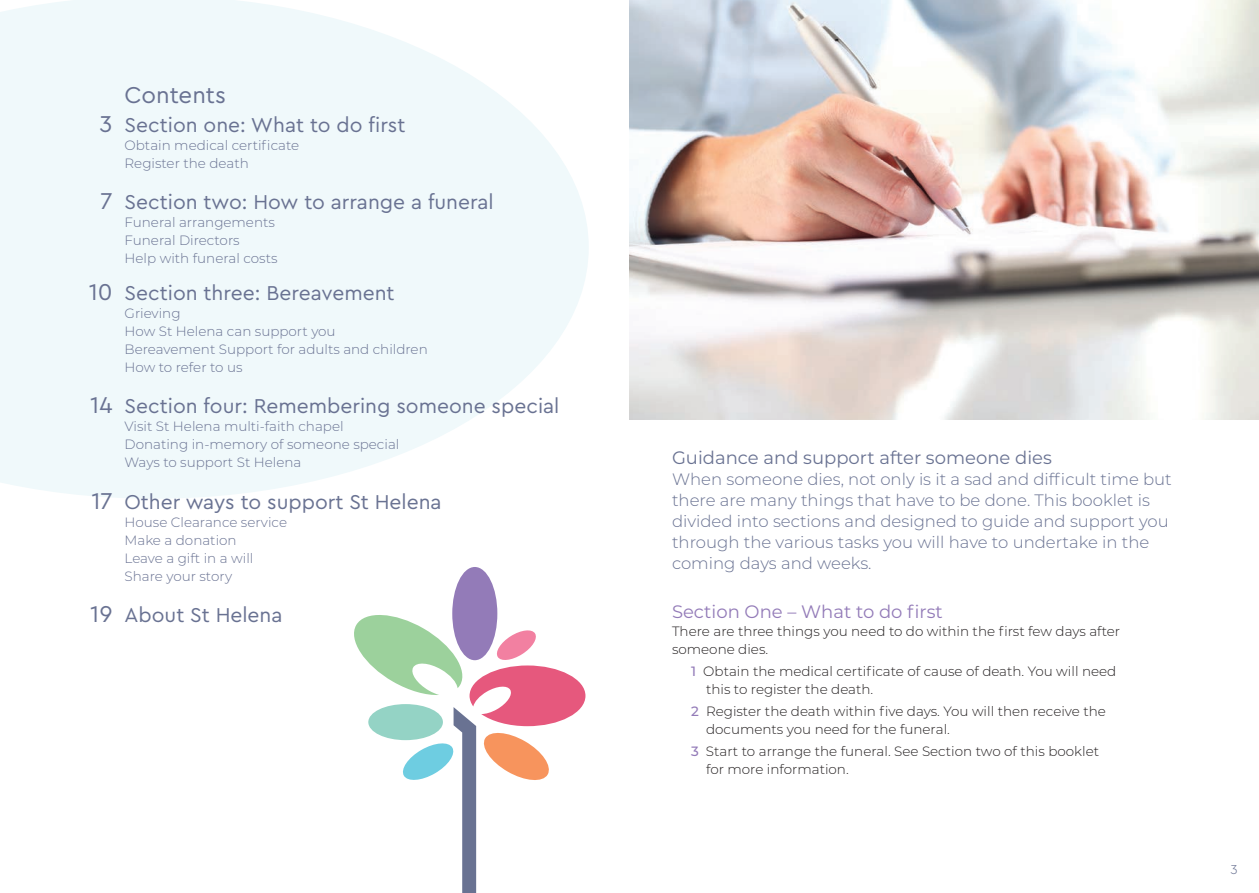
<style>
.page{position:relative;width:1259px;height:893px;background:#fff}
.page>*{position:absolute;margin:0;border:0;box-sizing:border-box;transform-origin:0 0}
._16_19_cera_pro_geg{font:24px "Cera PRO";color:#697292}
._16_19_cera_pro_geg-2{font:21px "Cera PRO";color:#697292}
.grey_section_head_2{font:18px "Montserrat";color:#697292}
.purple_section_head{font:18px "Montserrat";color:#937bb8}
.grey_section_head_2-2{font:300 16.5px/21px "Montserrat";color:#697292}
._16_19_cera_pro_geg-3{font:300 13.5px/18px "Montserrat";color:#697292}
._9_12_body_text_1{font:300 13.5px/18px "Montserrat";color:#231f20}
.purple_section_head-2{font:300 13.5px/18px "Montserrat";color:#231f20}
.t1{font:300 13.5px "Cera PRO";color:#697292}
.s1{font-size:24px}
.s2{font-weight:500;color:#937bb8}
</style>
<div class="page">
<img style="left:629px;top:0;width:630px;height:420px">
<svg style="left:0;top:0;width:589px;height:499px;fill:#f0f9fb"></svg>
<div style="left:452px;top:567px;width:45px;height:93px;background:#937bb8;border-radius:50%"></div>
<svg style="left:354px;top:610px;width:231px;height:283px"></svg>
<p class="_16_19_cera_pro_geg" style="left:125px;top:79px;width:103px">Contents</p>
<p class="_16_19_cera_pro_geg-2" style="left:100px;top:111px;width:307px"><span class="s1">3</span> Section one: What to do first</p>
<p class="_16_19_cera_pro_geg-3" style="left:125px;top:136px;width:176px">Obtain medical certificate</p>
<p class="_16_19_cera_pro_geg-3" style="left:125px;top:154px;width:126px">Register the death</p>
<p class="_16_19_cera_pro_geg-2" style="left:101px;top:188px;width:395px"><span class="s1">7</span> Section two: How to arrange a funeral</p>
<p class="_16_19_cera_pro_geg-3" style="left:125px;top:213px;width:152px">Funeral arrangements<br>Funeral Directors</p>
<p class="_16_19_cera_pro_geg-3" style="left:125px;top:249px;width:154px">Help with funeral costs</p>
<p class="_16_19_cera_pro_geg-2" style="left:89px;top:279px;width:307px"><span class="s1">10</span> Section three: Bereavement</p>
<p class="_16_19_cera_pro_geg-3" style="left:125px;top:304px;width:305px">Grieving<br>How St Helena can support you<br>Bereavement Support for adults and children<br>How to refer to us</p>
<p class="_16_19_cera_pro_geg-2" style="left:90px;top:392px;width:470px"><span class="s1">14</span> Section four: Remembering someone special</p>
<p class="_16_19_cera_pro_geg-3" style="left:125px;top:417px;width:276px">Visit St Helena multi-faith chapel<br>Donating in-memory of someone special<br>Ways to support St Helena</p>
<p class="_16_19_cera_pro_geg-2" style="left:91px;top:488px;width:352px"><span class="s1">17</span> Other ways to support St Helena</p>
<p class="_16_19_cera_pro_geg-3" style="left:125px;top:512px;width:164px">House Clearance service<br>Make a donation<br>Leave a gift in a will<br>Share your story</p>
<p class="_16_19_cera_pro_geg-2" style="left:90px;top:601px;width:194px"><span class="s1">19</span> About St Helena</p>
<p class="grey_section_head_2" style="left:672px;top:445px;width:381px">Guidance and support after someone dies</p>
<p class="grey_section_head_2-2" style="left:672px;top:468px;width:501px">When someone dies, not only is it a sad and difficult time but there are many things that have to be done. This booklet is divided into sections and designed to guide and support you through the various tasks you will have to undertake in the coming days and weeks.</p>
<p class="purple_section_head" style="left:672px;top:599px;width:272px">Section One – What to do first</p>
<p class="purple_section_head-2" style="left:672px;top:621px;width:450px">There are three things you need to do within the first few days after someone dies.</p>
<p class="_9_12_body_text_1" style="left:706px;top:662px;width:412px;text-indent:-15px"><span class="s2">1</span> Obtain the medical certificate of cause of death. You will need this to register the death.</p>
<p class="_9_12_body_text_1" style="left:706px;top:702px;width:401px;text-indent:-15px"><span class="s2">2</span> Register the death within five days. You will then receive the documents you need for the funeral.</p>
<p class="_9_12_body_text_1" style="left:706px;top:742px;width:394px;text-indent:-15px"><span class="s2">3</span> Start to arrange the funeral. See Section two of this booklet for more information.</p>
<p class="t1" style="left:1230px;top:861px;width:9px">3</p>
</div>
